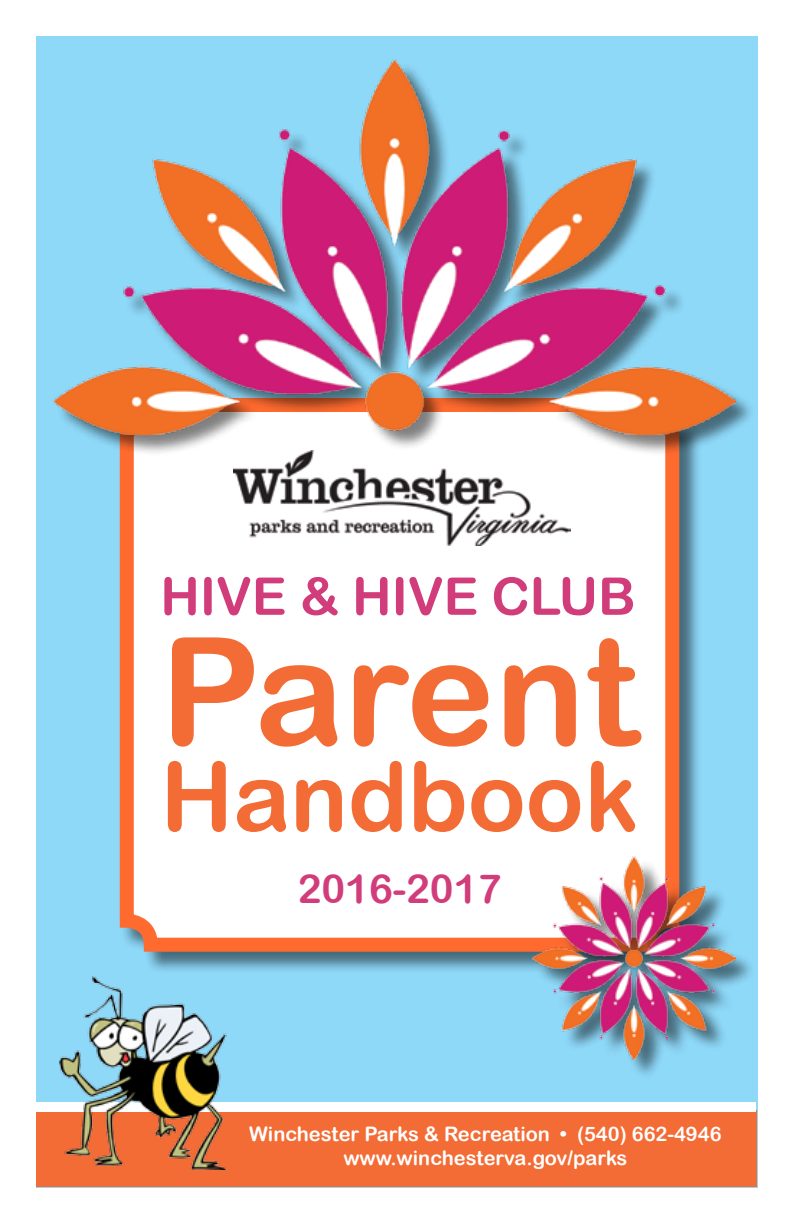
<style>
.page{position:relative;width:792px;height:1224px;background:#fff}
.page>*{position:absolute;margin:0;border:0;box-sizing:border-box;transform-origin:0 0}
.t1{font:150px "Arial Rounded MT Bold";color:#f36c35}
.t2{font:96px "Arial Rounded MT Bold";color:#f36c35}
.t3{font:52px "Arial Rounded MT Bold";color:#d13c7a}
.t4{font:40px "Arial Rounded MT Bold";color:#d13c7a}
.t5{font:20px/24px "Arial Rounded MT Bold";color:#fff;text-align:center}
</style>
<div class="page">
<div style="left:36px;top:36px;width:721px;height:1152px;background:#8ed8f8"></div>
<div style="left:120px;top:399px;width:582px;height:575px;background:#000;opacity:.5"></div>
<div style="left:127px;top:405px;width:545px;height:540px;background:#fff;border-radius:24px"></div>
<div style="left:120px;top:398px;width:559px;height:554px;border:14px solid #ff6b2f;border-radius:24px"></div>
<div style="left:55px;top:61px;width:702px;height:396px;background:#000;opacity:.5"></div>
<img style="left:54px;top:59px;width:682px;height:375px">
<img style="left:234px;top:451px;width:337px;height:94px">
<div style="left:534px;top:858px;width:223px;height:223px;background:#000;opacity:.5"></div>
<img style="left:532px;top:856px;width:204px;height:204px">
<div style="left:36px;top:1111px;width:721px;height:76px;background:#f36c35"></div>
<div style="left:36px;top:1102px;width:720px;height:10px;background:#fff"></div>
<img style="left:59px;top:977px;width:168px;height:193px">
<h3 class="t3" style="left:160px;top:566px;width:477px">HIVE &amp; HIVE CLUB</h3>
<h1 class="t1" style="left:160px;top:603px;width:480px">Parent</h1>
<h2 class="t2" style="left:160px;top:740px;width:480px">Handbook</h2>
<h3 class="t4" style="left:298px;top:865px;width:205px">2016-2017</h3>
<p class="t5" style="left:249px;top:1121px;width:474px">Winchester Parks &amp; Recreation • (540) 662-4946 www.winchesterva.gov/parks</p>
</div>
